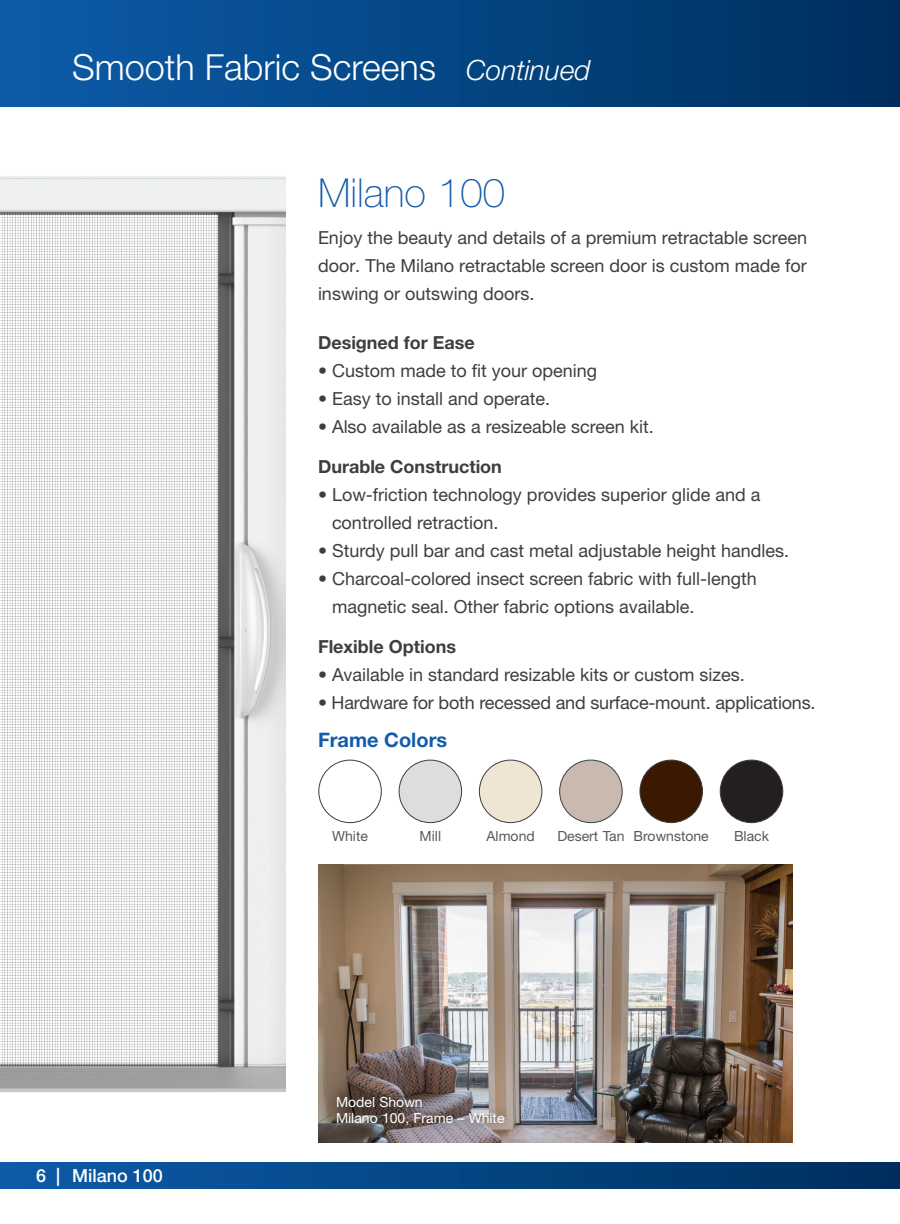
<style>
.page{position:relative;width:900px;height:1224px;background:#fff}
.page>*{position:absolute;margin:0;border:0;box-sizing:border-box;transform-origin:0 0}
.t1{font:100 40px "Helvetica Neue LT Std";color:#135cab}
.t2{font:300 36px "Helvetica Neue LT Std";color:#fff}
.t3{font:700 20px "Helvetica Neue LT Std";color:#135cab}
.t4{font:18px/28px "Helvetica Neue LT Std";color:#3e3e3f}
.t5{font:700 18px "Helvetica Neue LT Std";color:#3e3e3f}
.t6{font:500 18px "Helvetica Neue LT Std";color:#fff}
.t7{font:14px "Helvetica Neue LT Std";color:#57585a}
.t8{font:14px "Helvetica Neue LT Std";color:#fff}
.s1{font-style:italic;font-size:28px}
</style>
<div class="page">
<div style="left:0;top:0;width:900px;height:107px;background:linear-gradient(to right,#0c5ca9,#002f5e)"></div>
<div style="left:0;top:1162px;width:900px;height:26px;background:linear-gradient(to right,#0c5ca9,#002e5e)"></div>
<img style="left:0;top:176px;width:285px;height:916px">
<img style="left:319px;top:864px;width:474px;height:278px">
<div style="left:319px;top:760px;width:63px;height:63px;border:1px solid #3e3e3f;border-radius:50%"></div>
<div style="left:399px;top:760px;width:63px;height:63px;background:#dcdddf;border-radius:50%"></div>
<div style="left:399px;top:760px;width:63px;height:63px;border:1px solid #3e3e3f;border-radius:50%"></div>
<div style="left:479px;top:760px;width:63px;height:63px;background:#efe5d5;border-radius:50%"></div>
<div style="left:479px;top:760px;width:63px;height:63px;border:1px solid #3e3e3f;border-radius:50%"></div>
<div style="left:640px;top:760px;width:62px;height:63px;background:#3b1800;border-radius:50%"></div>
<div style="left:640px;top:760px;width:63px;height:63px;border:1px solid #3e3e3f;border-radius:50%"></div>
<div style="left:560px;top:760px;width:62px;height:63px;background:#cab9af;border-radius:50%"></div>
<div style="left:559px;top:760px;width:63px;height:63px;border:1px solid #3e3e3f;border-radius:50%"></div>
<div style="left:720px;top:760px;width:63px;height:63px;background:#231f20;border-radius:50%"></div>
<div style="left:720px;top:760px;width:63px;height:63px;border:1px solid #3e3e3f;border-radius:50%"></div>
<div style="left:326px;top:1087px;width:188px;height:48px;background:#231f20;opacity:.75"></div>
<p class="t2" style="left:72px;top:46px;width:520px">Smooth Fabric Screens <span class="s1">Continued</span></p>
<p class="t1" style="left:318px;top:170px;width:189px">Milano 100</p>
<p class="t4" style="left:318px;top:223px;width:491px;text-align:justify">Enjoy the beauty and details of a premium retractable screen door. The Milano retractable screen door is custom made for inswing or outswing doors.</p>
<p class="t5" style="left:318px;top:332px;width:158px">Designed for Ease</p>
<p class="t4" style="left:318px;top:356px;width:281px">• Custom made to fit your opening</p>
<p class="t4" style="left:318px;top:384px;width:234px">• Easy to install and operate.</p>
<p class="t4" style="left:318px;top:412px;width:338px">• Also available as a resizeable screen kit.</p>
<p class="t5" style="left:318px;top:456px;width:185px">Durable Construction</p>
<p class="t4" style="left:332px;top:480px;width:430px;text-indent:-14px">• Low-friction technology provides superior glide and a controlled retraction.</p>
<p class="t4" style="left:318px;top:536px;width:473px">• Sturdy pull bar and cast metal adjustable height handles.</p>
<p class="t4" style="left:332px;top:564px;width:426px;text-indent:-14px">• Charcoal-colored insect screen fabric with full-length magnetic seal. Other fabric options available.</p>
<p class="t5" style="left:318px;top:636px;width:140px">Flexible Options</p>
<p class="t4" style="left:318px;top:660px;width:428px">• Available in standard resizable kits or custom sizes.</p>
<p class="t4" style="left:318px;top:688px;width:499px">• Hardware for both recessed and surface-mount. applications.</p>
<p class="t3" style="left:318px;top:727px;width:131px">Frame Colors</p>
<p class="t7" style="left:332px;top:827px;width:37px">White</p>
<p class="t7" style="left:420px;top:827px;width:23px">Mill</p>
<p class="t7" style="left:487px;top:827px;width:50px">Almond</p>
<p class="t7" style="left:557px;top:827px;width:69px">Desert Tan</p>
<p class="t7" style="left:634px;top:827px;width:77px">Brownstone</p>
<p class="t7" style="left:734px;top:827px;width:37px">Black</p>
<p class="t6" style="left:36px;top:1164px;width:128px">6 | Milano 100</p>
<p class="t8" style="left:336px;top:1094px;width:88px">Model Shown</p>
<p class="t8" style="left:336px;top:1110px;width:170px">Milano 100, Frame – White</p>
</div>
